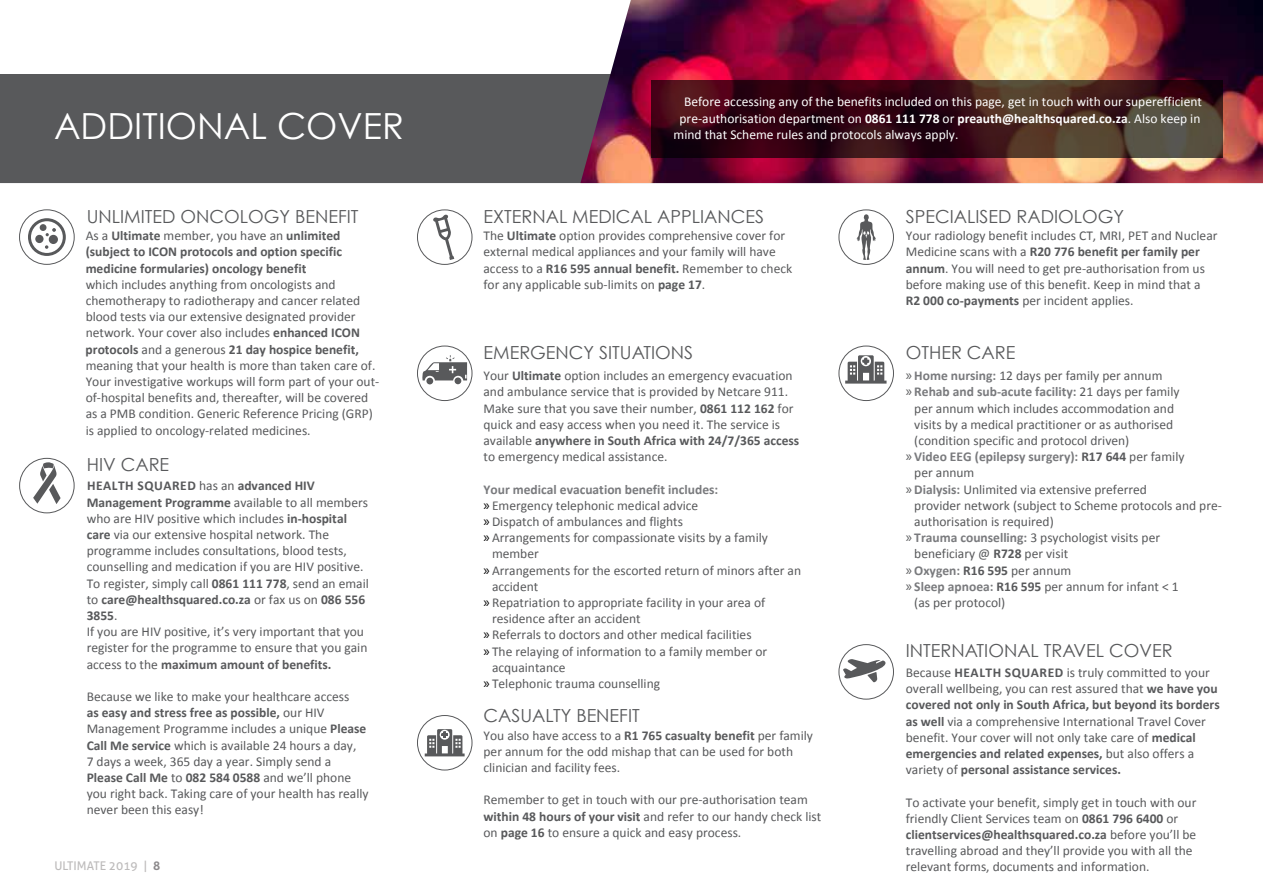
<style>
.page{position:relative;width:1263px;height:893px;background:#fff}
.page>*{position:absolute;margin:0;border:0;box-sizing:border-box;transform-origin:0 0}
.t1{font:36px "Century Gothic";color:#fff}
.t2{font:18px "Century Gothic";color:#58595b}
.t3{font:13.5px/16.2px "Calibri";color:#58595b}
.t4{font:13.5px "Calibri";color:#fff}
.t5{font:700 13.5px "Calibri";color:#797a7d}
.t6{font:700 13.5px/16.2px "Calibri";color:#58595b;text-align:justify}
.t7{font:12px "Aller";color:#bdbbbb}
.s1{font-weight:400}
.s2{font-weight:700}
.s3{font-weight:700;color:#8d8a8c}
.s4{font-family:"Myriad Pro";font-size:15px;color:#000}
.s5{font-family:"Myriad Pro";font-size:15px}
.s6{font-weight:700;color:#797a7d}
.s7{font-family:"Myriad Pro";font-weight:400;font-size:15px;color:#58595b}
.s8{font-weight:400;color:#58595b}
.s9{color:#58595b}
</style>
<div class="page">
<div style="left:0;top:74px;width:580px;height:109px;background:#58595b"></div>
<img style="left:580px;top:0;width:683px;height:183px">
<svg style="left:651px;top:80px;width:571px;height:78px;background:#3d1a1d"></svg>
<div style="left:417px;top:209px;width:55px;height:56px;border:1px solid #58595b;border-radius:50%"></div>
<svg style="left:433px;top:214px;width:21px;height:46px"></svg>
<div style="left:19px;top:209px;width:56px;height:56px;border:1px solid #58595b;border-radius:50%"></div>
<svg style="left:28px;top:218px;width:38px;height:38px"></svg>
<svg style="left:856px;top:214px;width:20px;height:46px"></svg>
<div style="left:838px;top:209px;width:56px;height:56px;border:1px solid #58595b;border-radius:50%"></div>
<div style="left:19px;top:458px;width:56px;height:55px;border:1px solid #58595b;border-radius:50%"></div>
<svg style="left:33px;top:461px;width:28px;height:43px"></svg>
<svg style="left:845px;top:355px;width:41px;height:29px"></svg>
<div style="left:838px;top:346px;width:56px;height:55px;border:1px solid #58595b;border-radius:50%"></div>
<svg style="left:843px;top:659px;width:42px;height:23px"></svg>
<div style="left:838px;top:644px;width:56px;height:55px;border:1px solid #58595b;border-radius:50%"></div>
<div style="left:426px;top:378px;width:7px;height:6px;background:#58595b;border-radius:50%"></div>
<div style="left:454px;top:377px;width:7px;height:7px;background:#58595b;border-radius:50%"></div>
<svg style="left:422px;top:355px;width:45px;height:25px"></svg>
<div style="left:417px;top:346px;width:55px;height:55px;border:1px solid #58595b;border-radius:50%"></div>
<svg style="left:425px;top:729px;width:40px;height:27px"></svg>
<div style="left:417px;top:715px;width:55px;height:55px;border:1px solid #58595b;border-radius:50%"></div>
<h1 class="t1" style="left:54px;top:104px;width:351px">ADDITIONAL COVER</h1>
<h2 class="t2" style="left:87px;top:206px;width:273px">UNLIMITED ONCOLOGY BENEFIT</h2>
<p class="t6" style="left:86px;top:228px;width:258px"><span class="s1">As a</span> Ultimate <span class="s1">member, you have an</span> unlimited (subject to ICON protocols and option specific medicine formularies) oncology benefit</p>
<p class="t3" style="left:86px;top:276px;width:295px">which includes anything from oncologists and chemotherapy to radiotherapy and cancer related blood tests via our extensive designated provider network. Your cover also includes <span class="s2">enhanced ICON protocols</span> and a generous <span class="s2">21 day hospice benefit, </span>meaning that your health is more than taken care of.<br>Your investigative workups will form part of your out&shy;of-hospital benefits and, thereafter, will be covered as a PMB condition. Generic Reference Pricing (GRP) is applied to oncology-related medicines.</p>
<h2 class="t2" style="left:87px;top:454px;width:84px">HIV CARE</h2>
<p class="t3" style="left:87px;top:478px;width:284px"><span class="s2">HEALTH SQUARED</span> has an <span class="s2">advanced HIV Management Programme</span> available to all members who are HIV positive which includes <span class="s2">in-hospital care</span> via our extensive hospital network. The programme includes consultations, blood tests, counselling and medication if you are HIV positive.<br>To register, simply call <span class="s2">0861 111 778</span>, send an email to <span class="s2">care@healthsquared.co.za</span> or fax us on <span class="s2">086 556<br>3855</span>.<br>If you are HIV positive, it’s very important that you register for the programme to ensure that you gain access to the <span class="s2">maximum amount of benefits.</span></p>
<p class="t3" style="left:87px;top:688px;width:283px">Because we like to make your healthcare access<br><span class="s2">as easy and stress free as possible,</span> our HIV Management Programme includes a unique <span class="s2">Please Call Me service</span> which is available 24 hours a day,<br>7 days a week, 365 day a year. Simply send a <span class="s2">Please Call Me</span> to <span class="s2">082 584 0588</span> and we’ll phone you right back. Taking care of your health has really never been this easy!</p>
<p class="t7" style="left:54px;top:858px;width:107px">ULTIMATE 2019 | <span class="s3">8</span></p>
<p class="t4" style="left:684px;top:93px;width:519px">Before accessing any of the benefits included on this page, get in touch with our superefficient</p>
<p class="t4" style="left:679px;top:109px;width:522px">pre-authorisation department on <span class="s2">0861 111 778</span> or <span class="s2">preauth@healthsquared.co.za</span>. Also keep in</p>
<p class="t4" style="left:673px;top:126px;width:286px">mind that Scheme rules and protocols always apply.</p>
<h2 class="t2" style="left:483px;top:206px;width:282px">EXTERNAL MEDICAL APPLIANCES</h2>
<p class="t3" style="left:483px;top:228px;width:310px">The <span class="s2">Ultimate</span> option provides comprehensive cover for external medical appliances and your family will have access to a <span class="s2">R16 595 annual benefit.</span> Remember to check for any applicable sub-limits on <span class="s2">page 17</span>.</p>
<h2 class="t2" style="left:483px;top:342px;width:211px">EMERGENCY SITUATIONS</h2>
<p class="t3" style="left:483px;top:368px;width:317px">Your <span class="s2">Ultimate</span> option includes an emergency evacuation and ambulance service that is provided by Netcare 911.<br>Make sure that you save their number, <span class="s2">0861 112 162</span> for quick and easy access when you need it. The service is available <span class="s2">anywhere in South Africa with 24/7/365 access </span>to emergency medical assistance.</p>
<p class="t5" style="left:483px;top:481px;width:236px">Your medical evacuation benefit includes:</p>
<p class="t3" style="left:483px;top:497px;width:216px"><span class="s4">»</span> Emergency telephonic medical advice</p>
<p class="t3" style="left:483px;top:513px;width:201px"><span class="s4">»</span> Dispatch of ambulances and flights</p>
<p class="t3" style="left:483px;top:530px;width:286px"><span class="s4">»</span> Arrangements for compassionate visits by a family</p>
<p class="t3" style="left:492px;top:546px;width:48px">member</p>
<p class="t3" style="left:483px;top:562px;width:319px"><span class="s4">»</span> Arrangements for the escorted return of minors after an</p>
<p class="t3" style="left:492px;top:578px;width:48px">accident</p>
<p class="t3" style="left:483px;top:594px;width:283px"><span class="s4">»</span> Repatriation to appropriate facility in your area of</p>
<p class="t3" style="left:492px;top:611px;width:150px">residence after an accident</p>
<p class="t3" style="left:483px;top:627px;width:270px"><span class="s4">»</span> Referrals to doctors and other medical facilities</p>
<p class="t3" style="left:483px;top:643px;width:285px"><span class="s4">»</span> The relaying of information to a family member or</p>
<p class="t3" style="left:492px;top:659px;width:75px">acquaintance</p>
<p class="t3" style="left:483px;top:675px;width:178px"><span class="s4">»</span> Telephonic trauma counselling</p>
<h2 class="t2" style="left:483px;top:704px;width:158px">CASUALTY BENEFIT</h2>
<p class="t3" style="left:483px;top:727px;width:331px">You also have access to a <span class="s2">R1 765 casualty benefit</span> per family per annum for the odd mishap that can be used for both clinician and facility fees.</p>
<p class="t3" style="left:483px;top:792px;width:339px">Remember to get in touch with our pre-authorisation team <span class="s2">within 48 hours of your visit</span> and refer to our handy check list on <span class="s2">page 16</span> to ensure a quick and easy process.</p>
<h2 class="t2" style="left:906px;top:206px;width:220px">SPECIALISED RADIOLOGY</h2>
<p class="t3" style="left:906px;top:228px;width:313px">Your radiology benefit includes CT, MRI, PET and Nuclear Medicine scans with a <span class="s2">R20 776 benefit per family per annum</span>. You will need to get pre-authorisation from us before making use of this benefit. Keep in mind that a <span class="s2">R2 000 co-payments</span> per incident applies.</p>
<h2 class="t2" style="left:906px;top:342px;width:111px">OTHER CARE</h2>
<p class="t3" style="left:906px;top:368px;width:258px"><span class="s5">»</span> <span class="s6">Home nursing:</span> 12 days per family per annum</p>
<p class="t5" style="left:906px;top:383px;width:275px"><span class="s7">»</span> Rehab and sub-acute facility: <span class="s8">21 days per family</span></p>
<p class="t3" style="left:914px;top:400px;width:261px">per annum which includes accommodation and</p>
<p class="t3" style="left:914px;top:416px;width:260px">visits by a medical practitioner or as authorised</p>
<p class="t3" style="left:914px;top:432px;width:217px">(condition specific and protocol driven)</p>
<p class="t5" style="left:906px;top:448px;width:280px"><span class="s7">»</span> Video EEG (epilepsy surgery): <span class="s9">R17 644</span> <span class="s8">per family</span></p>
<p class="t3" style="left:914px;top:465px;width:62px">per annum</p>
<p class="t3" style="left:906px;top:481px;width:243px"><span class="s5">»</span> <span class="s6">Dialysis:</span> Unlimited via extensive preferred</p>
<p class="t3" style="left:914px;top:497px;width:309px">provider network (subject to Scheme protocols and pre-</p>
<p class="t3" style="left:914px;top:513px;width:141px">authorisation is required)</p>
<p class="t3" style="left:906px;top:530px;width:256px"><span class="s5">»</span> <span class="s6">Trauma counselling:</span> 3 psychologist visits per</p>
<p class="t3" style="left:914px;top:546px;width:155px">beneficiary @ <span class="s2">R728</span> per visit</p>
<p class="t3" style="left:906px;top:562px;width:167px"><span class="s5">»</span> <span class="s6">Oxygen:</span> <span class="s2">R16 595</span> per annum</p>
<p class="t3" style="left:906px;top:578px;width:274px"><span class="s5">»</span> <span class="s6">Sleep apnoea:</span> <span class="s2">R16 595</span> per annum for infant &lt; 1</p>
<p class="t3" style="left:914px;top:594px;width:93px">(as per protocol)</p>
<h2 class="t2" style="left:906px;top:639px;width:268px">INTERNATIONAL TRAVEL COVER</h2>
<p class="t3" style="left:906px;top:664px;width:315px">Because <span class="s2">HEALTH SQUARED</span> is truly committed to your overall wellbeing, you can rest assured that <span class="s2">we have you covered not only in South Africa, but beyond its borders as well</span> via a comprehensive International Travel Cover benefit. Your cover will not only take care of <span class="s2">medical emergencies and related expenses,</span> but also offers a variety of <span class="s2">personal assistance services.</span></p>
<p class="t3" style="left:906px;top:794px;width:292px">To activate your benefit, simply get in touch with our friendly Client Services team on <span class="s2">0861 796 6400</span> or <span class="s2">clientservices@healthsquared.co.za</span> before you’ll be travelling abroad and they’ll provide you with all the relevant forms, documents and information.</p>
</div>
